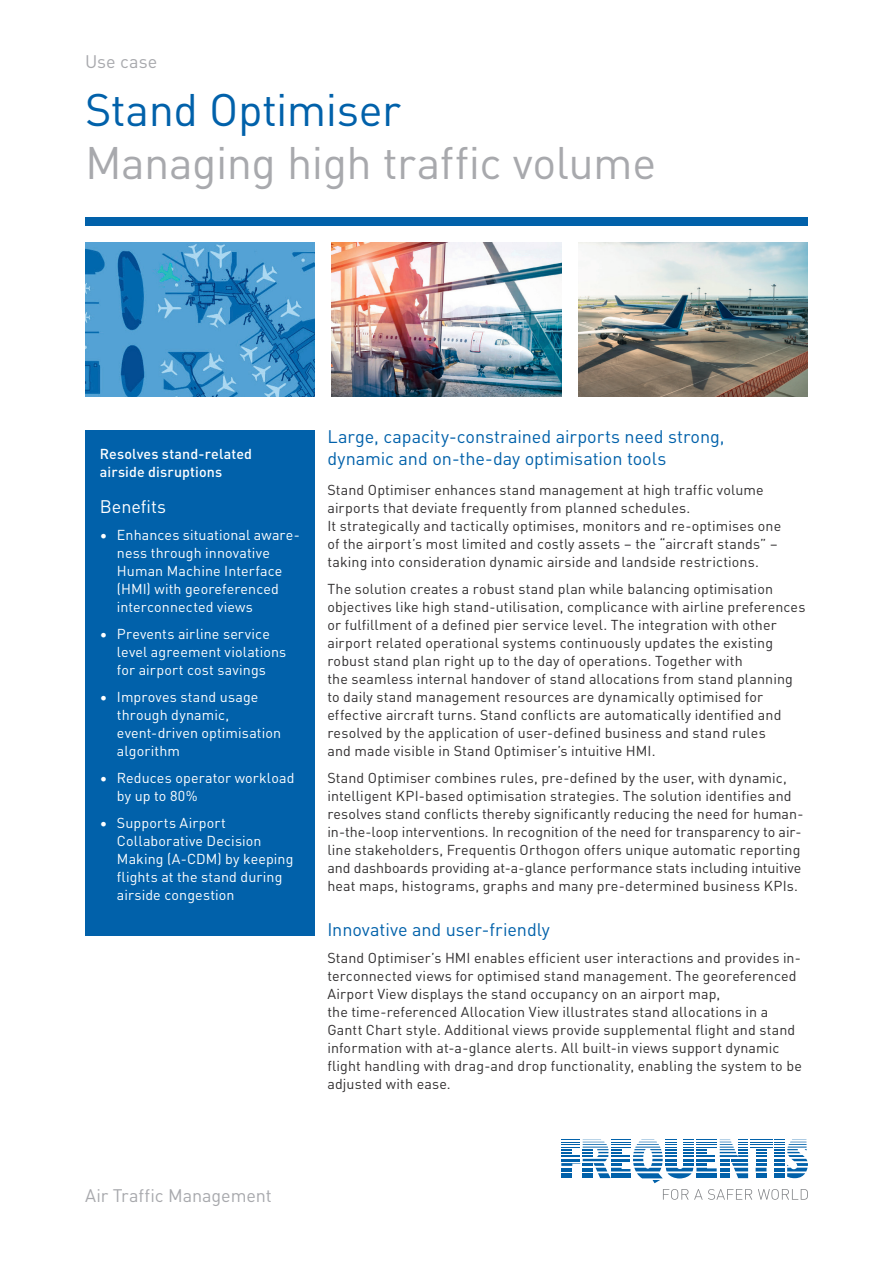
<style>
.page{position:relative;width:893px;height:1263px;background:#fff}
.page>*{position:absolute;margin:0;border:0;box-sizing:border-box;transform-origin:0 0}
.t1{font:45px "DINOT";letter-spacing:-.015em;color:#a8a9ad}
.t2{font:45px "DINOT";letter-spacing:-.015em;color:#0161aa}
.t3{font:18px/22.5px "DINOT";letter-spacing:-.005em;color:#0161aa}
.t4{font:18px "DINOT";letter-spacing:-.005em;color:#a8a9ad}
.t5{font:18px "DINOT";color:#fff}
.t6{font:14.25px/18px "DINOT";letter-spacing:.01em;color:#312f30}
.t7{font:14.25px/18px "DINOT";letter-spacing:.01em;color:#fff}
.t8{font:500 14.25px/18px "DINOT";letter-spacing:.01em;color:#fff}
</style>
<div class="page">
<svg style="left:663px;top:1189px;width:145px;height:11px"></svg>
<svg style="left:561px;top:1140px;width:247px;height:43px"></svg>
<div style="left:85px;top:217px;width:723px;height:8px;background:#0161aa"></div>
<img style="left:578px;top:242px;width:230px;height:154px">
<img style="left:332px;top:242px;width:229px;height:154px">
<img style="left:85px;top:242px;width:230px;height:154px">
<div style="left:85px;top:430px;width:230px;height:505px;background:#0161aa"></div>
<p class="t4" style="left:85px;top:48px;width:74px">Use case</p>
<h1 class="t2" style="left:85px;top:75px;width:318px">Stand Optimiser</h1>
<h1 class="t1" style="left:85px;top:128px;width:573px">Managing high traffic volume</h1>
<p class="t8" style="left:100px;top:445px;width:154px">Resolves stand-related airside disruptions</p>
<p class="t5" style="left:100px;top:493px;width:68px">Benefits</p>
<p class="t7" style="left:117px;top:525px;width:184px;text-indent:-17px">• Enhances situational aware&shy;ness through innovative<br>Human Machine Interface (HMI) with georeferenced interconnected views</p>
<p class="t7" style="left:117px;top:624px;width:171px;text-indent:-17px">• Prevents airline service level agreement violations for airport cost savings</p>
<p class="t7" style="left:117px;top:687px;width:166px;text-indent:-17px">• Improves stand usage through dynamic, event-driven optimisation algorithm</p>
<p class="t7" style="left:117px;top:768px;width:179px;text-indent:-17px">• Reduces operator workload by up to 80%</p>
<p class="t7" style="left:117px;top:813px;width:178px;text-indent:-17px">• Supports Airport<br>Collaborative Decision<br>Making (A-CDM) by keeping flights at the stand during airside congestion</p>
<p class="t3" style="left:327px;top:424px;width:399px">Large, capacity-constrained airports need strong, dynamic and on-the-day optimisation tools</p>
<p class="t6" style="left:327px;top:480px;width:455px">Stand Optimiser enhances stand management at high traffic volume airports that deviate frequently from planned schedules.<br>It strategically and tactically optimises, monitors and re-optimises one of the airport’s most limited and costly assets – the “aircraft stands” – taking into consideration dynamic airside and landside restrictions.</p>
<p class="t6" style="left:327px;top:579px;width:479px">The solution creates a robust stand plan while balancing optimisation objectives like high stand-utilisation, complicance with airline preferences or fulfillment of a defined pier service level. The integration with other airport related operational systems continuously updates the existing robust stand plan right up to the day of operations. Together with<br>the seamless internal handover of stand allocations from stand planning to daily stand management resources are dynamically optimised for effective aircraft turns. Stand conflicts are automatically identified and resolved by the application of user-defined business and stand rules<br>and made visible in Stand Optimiser’s intuitive HMI.</p>
<p class="t6" style="left:327px;top:768px;width:477px">Stand Optimiser combines rules, pre-defined by the user, with dynamic, intelligent KPI-based optimisation strategies. The solution identifies and resolves stand conflicts thereby significantly reducing the need for human&shy;in-the-loop interventions. In recognition of the need for transparency to air&shy;line stakeholders, Frequentis Orthogon offers unique automatic reporting and dashboards providing at-a-glance performance stats including intuitive heat maps, histograms, graphs and many pre-determined business KPIs.</p>
<p class="t3" style="left:327px;top:917px;width:224px">Innovative and user-friendly</p>
<p class="t6" style="left:327px;top:948px;width:476px">Stand Optimiser’s HMI enables efficient user interactions and provides in&shy;terconnected views for optimised stand management. The georeferenced Airport View displays the stand occupancy on an airport map,<br>the time-referenced Allocation View illustrates stand allocations in a Gantt Chart style. Additional views provide supplemental flight and stand information with at-a-glance alerts. All built-in views support dynamic flight handling with drag-and drop functionality, enabling the system to be adjusted with ease.</p>
<p class="t4" style="left:85px;top:1182px;width:188px">Air Traffic Management</p>
</div>
